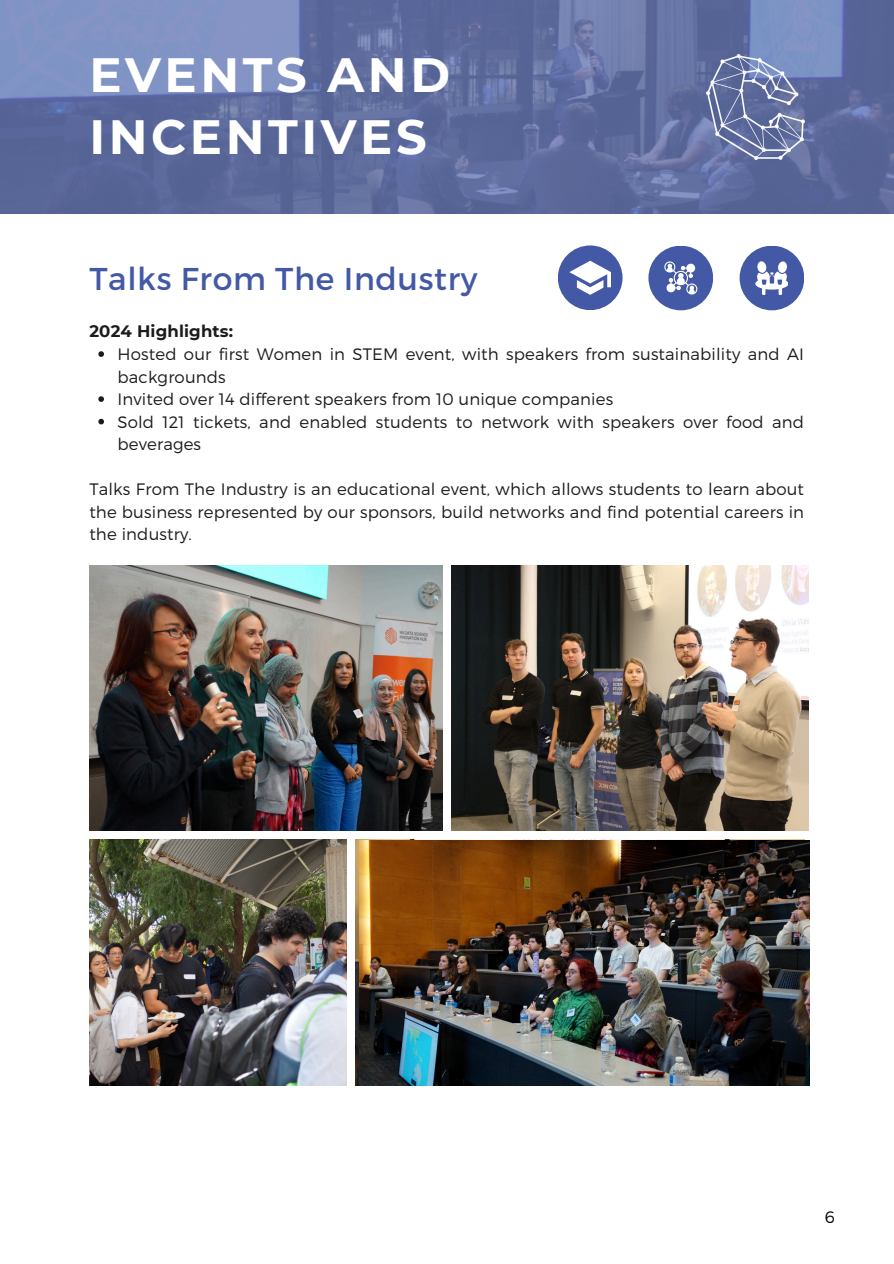
<style>
.page{position:relative;width:894px;height:1264px;background:#fff}
.page>*{position:absolute;margin:0;border:0;box-sizing:border-box;transform-origin:0 0}
.t1{font:700 48px/61.8px "Montserrat";letter-spacing:.075em;color:#fff}
.t2{font:31.5px "Montserrat";letter-spacing:.02em;color:#4459a5}
.t3{font:300 16.5px/22.5px "Montserrat";letter-spacing:.01em;color:#1b1b1b}
.t4{font:700 16.5px "Montserrat";letter-spacing:.01em;color:#1b1b1b}
.t5{font:300 16.5px "Montserrat";color:#000}
</style>
<div class="page">
<img style="left:0;top:0;width:893px;height:214px">
<img style="left:706px;top:54px;width:98px;height:106px">
<div style="left:739px;top:246px;width:65px;height:64px;background:#4459a5;border-radius:50%"></div>
<svg style="left:755px;top:261px;width:32px;height:34px"></svg>
<img style="left:89px;top:565px;width:354px;height:265px">
<img style="left:451px;top:565px;width:357px;height:265px">
<img style="left:89px;top:840px;width:257px;height:245px">
<div style="left:557px;top:245px;width:65px;height:65px;background:#4459a5;border-radius:50%"></div>
<svg style="left:569px;top:261px;width:41px;height:33px"></svg>
<div style="left:648px;top:246px;width:65px;height:64px;background:#4459a5;border-radius:50%"></div>
<svg style="left:664px;top:261px;width:33px;height:33px"></svg>
<img style="left:360px;top:840px;width:449px;height:245px">
<svg style="left:98px;top:351px;width:6px;height:6px"></svg>
<svg style="left:98px;top:396px;width:6px;height:6px"></svg>
<svg style="left:98px;top:419px;width:6px;height:5px"></svg>
<h2 class="t1" style="left:89px;top:44px;width:362px">EVENTS AND<br>INCENTIVES</h2>
<p class="t2" style="left:89px;top:258px;width:389px">Talks From The Industry</p>
<h1 class="t4" style="left:89px;top:320px;width:145px">2024 Highlights:</h1>
<p class="t3" style="left:117px;top:342px;width:688px">Hosted our first Women in STEM event, with speakers from sustainability and AI backgrounds</p>
<p class="t3" style="left:117px;top:387px;width:497px">Invited over 14 different speakers from 10 unique companies</p>
<p class="t3" style="left:117px;top:410px;width:688px">Sold 121 tickets, and enabled students to network with speakers over food and beverages</p>
<p class="t3" style="left:89px;top:477px;width:716px;text-align:justify">Talks From The Industry is an educational event, which allows students to learn about the business represented by our sponsors, build networks and find potential careers in the industry.</p>
<h3 class="t5" style="left:824px;top:1206px;width:11px">6</h3>
</div>
